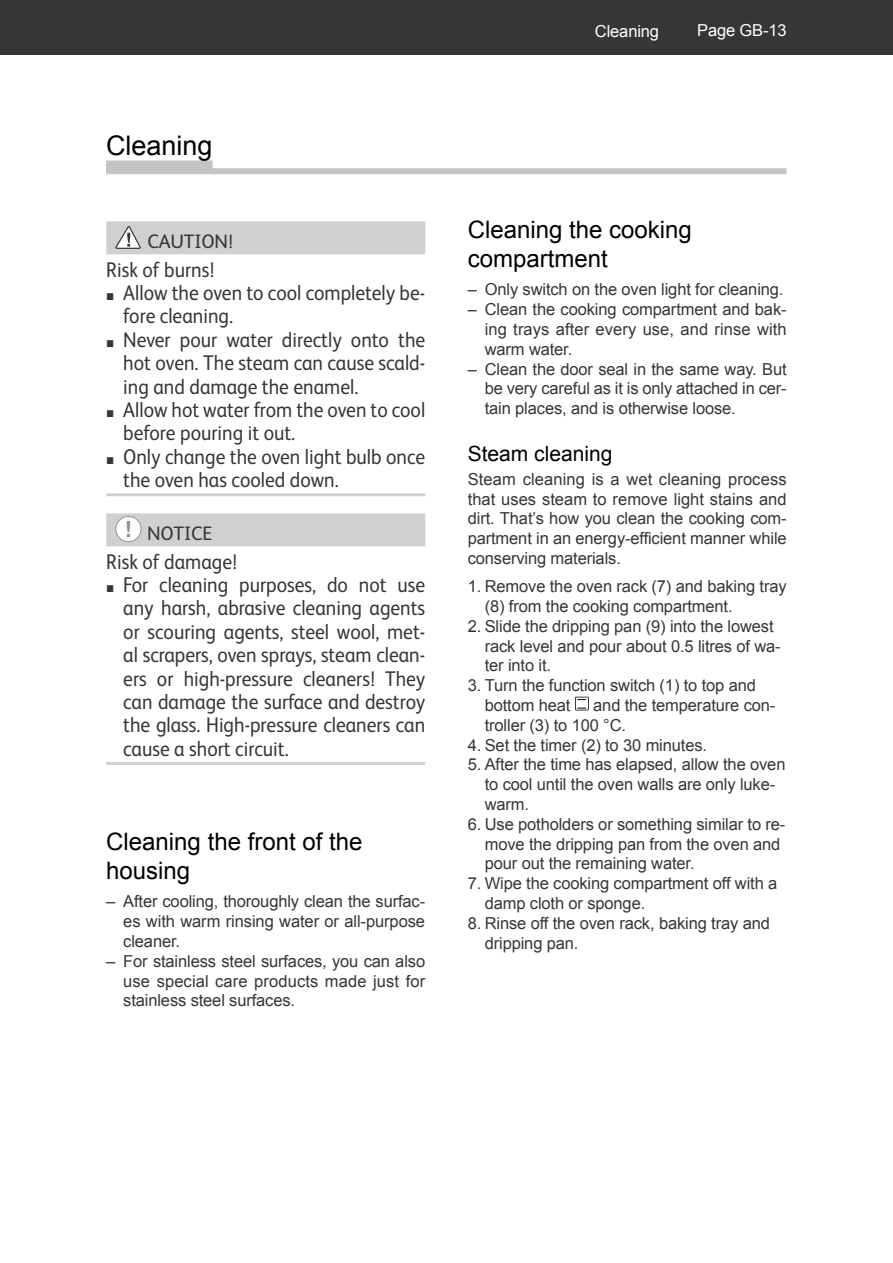
<style>
.page{position:relative;width:893px;height:1263px;background:#fff}
.page>*{position:absolute;margin:0;border:0;box-sizing:border-box;transform-origin:0 0}
.t1{font:27px "Arial";color:#000}
.t2{font:24px/28.8px "Arial";color:#000}
.t3{font:21.3px/23.4px "FS Albert";color:#363636;scale:.92 1}
.t4{font:21px "Arial";color:#000}
.t5{font:19.5px "FS Albert";letter-spacing:-.005em;color:#363636}
.t6{font:16.5px/19.8px "Arial";letter-spacing:-.01em;color:#363636}
.t7{font:16.5px "Arial";letter-spacing:-.01em;color:#fff}
.s1{font-family:"Arial";font-size:14.7px}
</style>
<div class="page">
<div style="left:0;top:0;width:893px;height:54px;background:#363636"></div>
<div style="left:106px;top:221px;width:319px;height:33px;background:#d0d0d0"></div>
<hr style="left:106px;top:493px;width:319px;height:3px;background:#d0d0d0">
<div style="left:106px;top:513px;width:319px;height:33px;background:#d0d0d0"></div>
<hr style="left:106px;top:762px;width:319px;height:3px;background:#d0d0d0">
<svg style="left:116px;top:226px;width:25px;height:23px"></svg>
<div style="left:116px;top:516px;width:25px;height:26px;background:#fff;border-radius:50%"></div>
<div style="left:116px;top:516px;width:25px;height:26px;border:1px solid #949494;border-radius:50%"></div>
<svg style="left:127px;top:521px;width:3px;height:16px"></svg>
<svg style="left:575px;top:697px;width:14px;height:13px"></svg>
<div style="left:106px;top:160px;width:107px;height:12px;background:#c4c4c4"></div>
<div style="left:106px;top:168px;width:680px;height:6px;background:#c4c4c4"></div>
<h1 class="t1" style="left:106px;top:131px;width:108px">Cleaning</h1>
<p class="t5" style="left:147px;top:234px;width:87px">CAUTION!</p>
<p class="t3" style="left:106px;top:259px;width:119px">Risk of burns!</p>
<p class="t3" style="left:123px;top:283px;width:330px;text-indent:-17px"><span class="s1">■</span> Allow the oven to cool completely be&shy;fore cleaning.</p>
<p class="t3" style="left:123px;top:330px;width:330px;text-align:justify;text-indent:-17px"><span class="s1">■</span> Never pour water directly onto the hot oven. The steam can cause scald&shy;ing and damage the enamel.</p>
<p class="t3" style="left:123px;top:400px;width:330px;text-indent:-17px"><span class="s1">■</span> Allow hot water from the oven to cool before pouring it out.</p>
<p class="t3" style="left:123px;top:447px;width:330px;text-indent:-17px"><span class="s1">■</span> Only change the oven light bulb once the oven has cooled down.</p>
<p class="t5" style="left:147px;top:526px;width:67px">NOTICE</p>
<p class="t3" style="left:106px;top:551px;width:144px">Risk of damage!</p>
<p class="t3" style="left:123px;top:575px;width:330px;text-align:justify;text-indent:-17px"><span class="s1">■</span> For cleaning purposes, do not use any harsh, abrasive cleaning agents or scouring agents, steel wool, met&shy;al scrapers, oven sprays, steam clean&shy;ers or high-pressure cleaners! They can damage the surface and destroy the glass. High-pressure cleaners can cause a short circuit.</p>
<h2 class="t2" style="left:106px;top:828px;width:258px">Cleaning the front of the housing</h2>
<p class="t6" style="left:123px;top:892px;width:303px;text-align:justify;text-indent:-17px">– After cooling, thoroughly clean the surfac&shy;es with warm rinsing water or all-purpose cleaner.</p>
<p class="t6" style="left:123px;top:951px;width:303px;text-align:justify;text-indent:-17px">– For stainless steel surfaces, you can also use special care products made just for stainless steel surfaces.</p>
<p class="t7" style="left:595px;top:22px;width:66px">Cleaning</p>
<p class="t7" style="left:697px;top:21px;width:91px">Page GB-13</p>
<h2 class="t2" style="left:468px;top:216px;width:226px">Cleaning the cooking compartment</h2>
<p class="t6" style="left:468px;top:280px;width:317px">– Only switch on the oven light for cleaning.</p>
<p class="t6" style="left:485px;top:300px;width:303px;text-align:justify;text-indent:-17px">– Clean the cooking compartment and bak&shy;ing trays after every use, and rinse with warm water.</p>
<p class="t6" style="left:485px;top:359px;width:303px;text-align:justify;text-indent:-17px">– Clean the door seal in the same way. But be very careful as it is only attached in cer&shy;tain places, and is otherwise loose.</p>
<p class="t4" style="left:468px;top:442px;width:146px">Steam cleaning</p>
<p class="t6" style="left:468px;top:469px;width:320px;text-align:justify">Steam cleaning is a wet cleaning process that uses steam to remove light stains and dirt. That’s how you clean the cooking com&shy;partment in an energy-efficient manner while conserving materials.</p>
<p class="t6" style="left:485px;top:577px;width:303px;text-indent:-17px">1. Remove the oven rack (7) and baking tray (8) from the cooking compartment.</p>
<p class="t6" style="left:485px;top:616px;width:297px;text-indent:-17px">2. Slide the dripping pan (9) into the lowest rack level and pour about 0.5 litres of wa&shy;ter into it.</p>
<p class="t6" style="left:485px;top:676px;width:273px;text-indent:-17px">3. Turn the function switch (1) to top and bottom heat</p>
<p class="t6" style="left:485px;top:695px;width:292px;text-indent:108px">and the temperature con&shy;troller (3) to 100 °C.</p>
<p class="t6" style="left:468px;top:735px;width:241px">4. Set the timer (2) to 30 minutes.</p>
<p class="t6" style="left:485px;top:755px;width:302px;text-indent:-17px">5. After the time has elapsed, allow the oven to cool until the oven walls are only luke&shy;warm.</p>
<p class="t6" style="left:485px;top:814px;width:302px;text-indent:-17px">6. Use potholders or something similar to re&shy;move the dripping pan from the oven and pour out the remaining water.</p>
<p class="t6" style="left:485px;top:874px;width:294px;text-indent:-17px">7. Wipe the cooking compartment off with a damp cloth or sponge.</p>
<p class="t6" style="left:485px;top:913px;width:287px;text-indent:-17px">8. Rinse off the oven rack, baking tray and dripping pan.</p>
</div>
